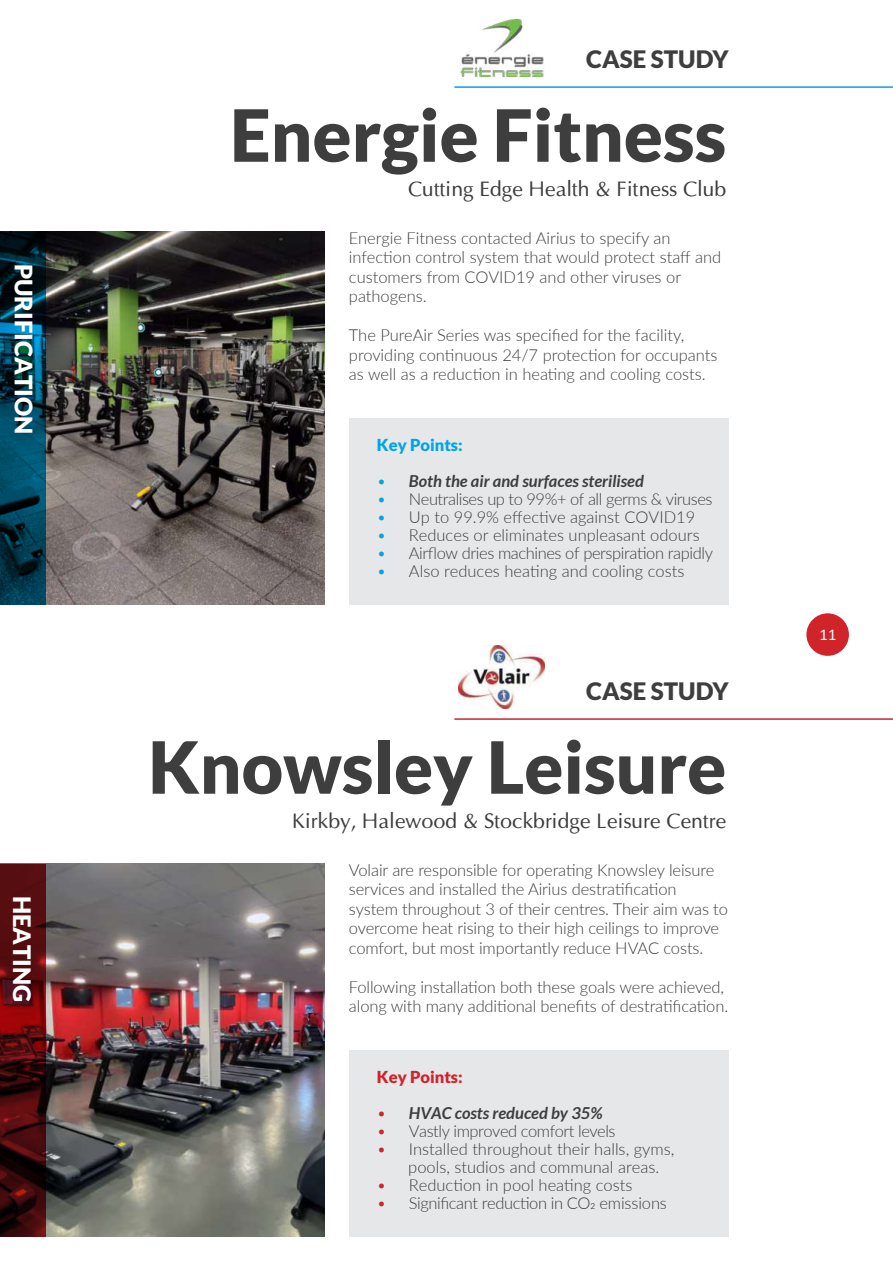
<style>
.page{position:relative;width:893px;height:1263px;background:#fff}
.page>*{position:absolute;margin:0;border:0;box-sizing:border-box;transform-origin:0 0}
.t1{font:900 72px "Lato";color:#3e3e3f}
.t2{font:900 24px "Lato";color:#fff}
.t3{font:900 24px "Lato";color:#3e3e3f}
.t4{font:21px "Optima";color:#3e3e3f}
.t5{font:300 16.5px/19.5px "Lato";letter-spacing:-.005em;color:#3e3e3f}
.t6{font:300 16.5px "Lato";letter-spacing:-.025em;color:#3e3e3f}
.t7{font:300 16.5px "Lato";letter-spacing:-.03em;color:#3e3e3f}
.t8{font:italic 700 16.5px "Lato";color:#3e3e3f}
.t9{font:900 16.5px "Lato";color:#00a5e6}
.t10{font:900 16.5px "Lato";color:#d1232a}
.t11{font:300 16.5px "Lato";color:#00a5e6}
.t12{font:16.5px "Calibri";color:#fff}
.s1{font-weight:300;font-style:normal;color:#d1232a}
.s2{color:#d1232a}
</style>
<div class="page">
<hr style="left:454px;top:86px;width:439px;height:2px;background:#00a5e6">
<div style="left:349px;top:419px;width:380px;height:186px;background:#e6e7e9"></div>
<img style="left:46px;top:232px;width:279px;height:373px">
<svg style="left:0;top:232px;width:46px;height:373px;background:#00394c"></svg>
<img style="left:460px;top:19px;width:84px;height:57px">
<div style="left:806px;top:613px;width:43px;height:43px;background:#d1232a;border-radius:50%"></div>
<hr style="left:454px;top:718px;width:439px;height:2px;background:#d1232a">
<div style="left:349px;top:1050px;width:380px;height:187px;background:#e6e7e9"></div>
<img style="left:0;top:864px;width:325px;height:373px">
<svg style="left:0;top:864px;width:46px;height:372px;background:#4b0a0c"></svg>
<img style="left:459px;top:646px;width:86px;height:62px">
<h2 class="t2" style="left:34px;top:264px;width:172px;rotate:90deg">PURIFICATION</h2>
<h2 class="t2" style="left:32px;top:895px;width:108px;rotate:90deg">HEATING</h2>
<h2 class="t3" style="left:586px;top:49px;width:144px">CASE STUDY</h2>
<h1 class="t1" style="left:230px;top:105px;width:498px">Energie Fitness</h1>
<p class="t4" style="left:408px;top:180px;width:320px">Cutting Edge Health &amp; Fitness Club</p>
<p class="t5" style="left:349px;top:228px;width:374px">Energie Fitness contacted Airius to specify an<br>infec琀椀on control system that would protect staff and customers from COVID19 and other viruses or pathogens.</p>
<p class="t5" style="left:349px;top:325px;width:370px">The PureAir Series was specified for the facility, providing con琀椀nuous 24/7 protec琀椀on for occupants as well as a reduc琀椀on in hea琀椀ng and cooling costs.</p>
<p class="t9" style="left:377px;top:438px;width:87px">Key Points:</p>
<p class="t11" style="left:377px;top:475px;width:11px">ï</p>
<p class="t8" style="left:409px;top:474px;width:237px">Both the air and surfaces sterilised</p>
<p class="t11" style="left:377px;top:493px;width:11px">ï</p>
<p class="t7" style="left:409px;top:488px;width:305px">Neutralises up to 99%+ of all germs &amp; viruses</p>
<p class="t11" style="left:377px;top:511px;width:11px">ï</p>
<p class="t5" style="left:409px;top:507px;width:288px">Up to 99.9% effec琀椀ve against COVID19</p>
<p class="t11" style="left:377px;top:529px;width:11px">ï</p>
<p class="t5" style="left:409px;top:525px;width:292px">Reduces or eliminates unpleasant odours</p>
<p class="t11" style="left:377px;top:547px;width:11px">ï</p>
<p class="t6" style="left:409px;top:542px;width:306px">Airflow dries machines of perspira琀椀on rapidly</p>
<p class="t11" style="left:377px;top:565px;width:11px">ï</p>
<p class="t5" style="left:409px;top:561px;width:277px">Also reduces hea琀椀ng and cooling costs</p>
<h2 class="t3" style="left:586px;top:681px;width:144px">CASE STUDY</h2>
<h1 class="t1" style="left:148px;top:737px;width:579px">Knowsley Leisure</h1>
<p class="t4" style="left:292px;top:812px;width:436px">Kirkby, Halewood &amp; Stockbridge Leisure Centre</p>
<p class="t5" style="left:349px;top:860px;width:381px">Volair are responsible for opera琀椀ng Knowsley leisure services and installed the Airius destra琀椀fica琀椀on system throughout 3 of their centres. Their aim was to overcome heat rising to their high ceilings to improve comfort, but most importantly reduce HVAC costs.</p>
<p class="t5" style="left:349px;top:977px;width:381px">Following installa琀椀on both these goals were achieved, along with many addi琀椀onal benefits of destra琀椀fica琀椀on.</p>
<p class="t10" style="left:377px;top:1070px;width:87px">Key Points:</p>
<p class="t8" style="left:377px;top:1106px;width:227px"><span class="s1">•</span> HVAC costs reduced by 35%</p>
<p class="t7" style="left:377px;top:1120px;width:240px"><span class="s2">•</span> Vastly improved comfort levels</p>
<p class="t5" style="left:408px;top:1139px;width:268px;line-height:18px;text-indent:-31px"><span class="s2">•</span> Installed throughout their halls, gyms, pools, studios and communal areas.</p>
<p class="t5" style="left:377px;top:1175px;width:257px"><span class="s2">•</span> Reduc琀椀on in pool hea琀椀ng costs</p>
<p class="t6" style="left:377px;top:1192px;width:291px"><span class="s2">•</span> Significant reduc琀椀on in CO2 emissions</p>
<p class="t12" style="left:819px;top:624px;width:19px">71 1</p>
</div>
